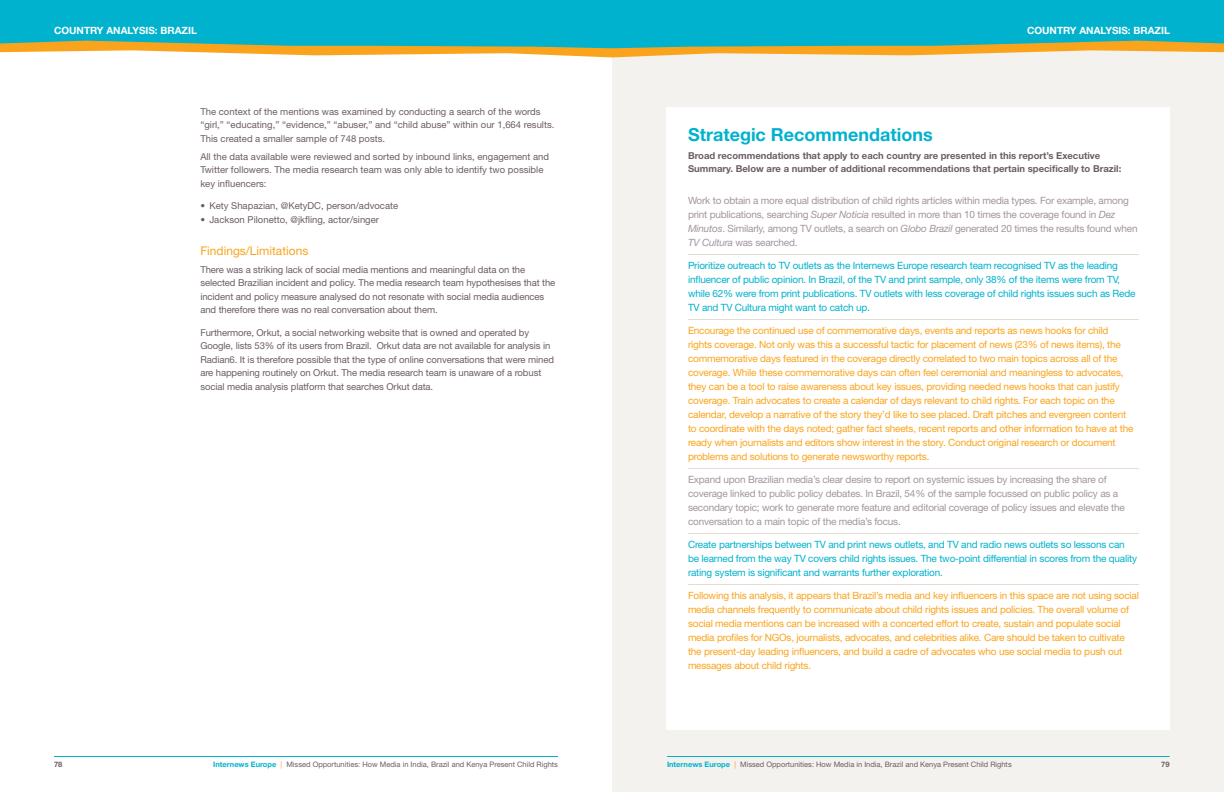
<style>
.page{position:relative;width:1224px;height:792px;background:#fff}
.page>*{position:absolute;margin:0;border:0;box-sizing:border-box;transform-origin:0 0}
.t1{font:700 18px "Helvetica Neue LT Std";color:#00b2cd}
.t2{font:12px "Helvetica Neue LT Std";color:#faa41d}
.t3{font:10px/14px "Helvetica Neue LT Std";letter-spacing:-.02em;color:#faa41d}
.t4{font:10px/14px "Helvetica Neue LT Std";letter-spacing:-.02em;color:#a2959e}
.t5{font:10px/14px "Helvetica Neue LT Std";letter-spacing:-.02em;color:#00b2cd}
.t6{font:700 10px "Helvetica Neue LT Std";color:#fff}
.t7{font:9.5px/13.5px "Helvetica Neue LT Std";letter-spacing:-.01em;color:#6c5c65}
.t8{font:700 9.5px/13.5px "Helvetica Neue LT Std";color:#6c5c65}
.t9{font:7.5px "Helvetica Neue LT Std";color:#6c5c65}
.t10{font:700 7.5px "Helvetica Neue LT Std";color:#6c5c65}
.s1{font-style:italic}
.s2{font-weight:700;color:#00b2cd}
.s3{color:#faa41d}
</style>
<div class="page">
<div style="left:612px;top:0;width:612px;height:792px;background:#f4f2ee"></div>
<div style="left:666px;top:107px;width:504px;height:623px;background:#fff"></div>
<hr style="left:688px;top:254px;width:451px;height:1px;background:#e3ddd2">
<hr style="left:688px;top:319px;width:451px;height:1px;background:#e3ddd2">
<hr style="left:688px;top:468px;width:451px;height:1px;background:#e3ddd2">
<hr style="left:688px;top:533px;width:451px;height:1px;background:#e3ddd2">
<hr style="left:688px;top:584px;width:451px;height:1px;background:#e3ddd2">
<svg style="left:0;top:0;width:1224px;height:57px;background:#35b4b4"></svg>
<hr style="left:667px;top:756px;width:503px;height:1px;background:#00b2cd">
<hr style="left:54px;top:756px;width:504px;height:1px;background:#00b2cd">
<p class="t6" style="left:54px;top:25px;width:144px">Country analysis: Brazil</p>
<p class="t6" style="left:1027px;top:25px;width:122px">Country analysis: BRAZ</p>
<p class="t6" style="left:1161px;top:25px;width:9px">IL</p>
<p class="t7" style="left:200px;top:105px;width:354px">The context of the mentions was examined by conducting a search of the words “girl,” “educating,” “evidence,” “abuser,” and “child abuse” within our 1,664 results.<br>This created a smaller sample of 748 posts.</p>
<p class="t7" style="left:200px;top:150px;width:350px">All the data available were reviewed and sorted by inbound links, engagement and<br>Twitter followers. The media research team was only able to identify two possible key influencers:</p>
<p class="t7" style="left:200px;top:199px;width:199px">• Kety Shapazian, @KetyDC, person/advocate</p>
<p class="t7" style="left:200px;top:213px;width:180px">• Jackson Pilonetto, @jkfling, actor/singer</p>
<p class="t2" style="left:200px;top:243px;width:110px">Findings/Limitations</p>
<p class="t7" style="left:200px;top:263px;width:357px">There was a striking lack of social media mentions and meaningful data on the selected Brazilian incident and policy. The media research team hypothesises that the incident and policy measure analysed do not resonate with social media audiences and therefore there was no real conversation about them.</p>
<p class="t7" style="left:200px;top:326px;width:355px">Furthermore, Orkut, a social networking website that is owned and operated by Google, lists 53% of its users from Brazil. Orkut data are not available for analysis in Radian6. It is therefore possible that the type of online conversations that were mined are happening routinely on Orkut. The media research team is unaware of a robust social media analysis platform that searches Orkut data.</p>
<h1 class="t1" style="left:688px;top:123px;width:246px">Strategic Recommendations</h1>
<p class="t8" style="left:688px;top:149px;width:435px">Broad recommendations that apply to each country are presented in this report’s Executive<br>Summary. Below are a number of additional recommendations that pertain specifically to Brazil:</p>
<p class="t4" style="left:688px;top:194px;width:451px">Work to obtain a more equal distribution of child rights articles within media types. For example, among print publications, searching <span class="s1">Super Noticia</span> resulted in more than 10 times the coverage found in <span class="s1">Dez Minutos</span>. Similarly, among TV outlets, a search on <span class="s1">Globo Brazil</span> generated 20 times the results found when <span class="s1">TV Cultura</span> was searched.</p>
<p class="t5" style="left:688px;top:259px;width:449px">Prioritize outreach to TV outlets as the Internews Europe research team recognised TV as the leading influencer of public opinion. In Brazil, of the TV and print sample, only 38% of the items were from TV, while 62% were from print publications. TV outlets with less coverage of child rights issues such as Rede TV and TV Cultura might want to catch up.</p>
<p class="t3" style="left:688px;top:324px;width:447px">Encourage the continued use of commemorative days, events and reports as news hooks for child rights coverage. Not only was this a successful tactic for placement of news (23% of news items), the commemorative days featured in the coverage directly correlated to two main topics across all of the coverage. While these commemorative days can often feel ceremonial and meaningless to advocates, they can be a tool to raise awareness about key issues, providing needed news hooks that can justify coverage. Train advocates to create a calendar of days relevant to child rights. For each topic on the calendar, develop a narrative of the story they’d like to see placed. Draft pitches and evergreen content to coordinate with the days noted; gather fact sheets, recent reports and other information to have at the ready when journalists and editors show interest in the story. Conduct original research or document problems and solutions to generate newsworthy reports.</p>
<p class="t4" style="left:688px;top:473px;width:438px">Expand upon Brazilian media’s clear desire to report on systemic issues by increasing the share of coverage linked to public policy debates. In Brazil, 54% of the sample focussed on public policy as a secondary topic; work to generate more feature and editorial coverage of policy issues and elevate the conversation to a main topic of the media’s focus.</p>
<p class="t5" style="left:688px;top:538px;width:451px">Create partnerships between TV and print news outlets, and TV and radio news outlets so lessons can be learned from the way TV covers child rights issues. The two-point differential in scores from the quality rating system is significant and warrants further exploration.</p>
<p class="t3" style="left:688px;top:589px;width:453px">Following this analysis, it appears that Brazil’s media and key influencers in this space are not using social media channels frequently to communicate about child rights issues and policies. The overall volume of social media mentions can be increased with a concerted effort to create, sustain and populate social media profiles for NGOs, journalists, advocates, and celebrities alike. Care should be taken to cultivate the present-day leading influencers, and build a cadre of advocates who use social media to push out messages about child rights.</p>
<p class="t10" style="left:54px;top:760px;width:10px">78</p>
<p class="t9" style="left:213px;top:760px;width:346px"><span class="s2">Internews Europe</span> <span class="s3">|</span> Missed Opportunities: How Media in India, Brazil and Kenya Present Child Rights</p>
<p class="t9" style="left:667px;top:760px;width:346px"><span class="s2">Internews Europe</span> <span class="s3">|</span> Missed Opportunities: How Media in India, Brazil and Kenya Present Child Rights</p>
<p class="t10" style="left:1161px;top:760px;width:10px">79</p>
</div>
